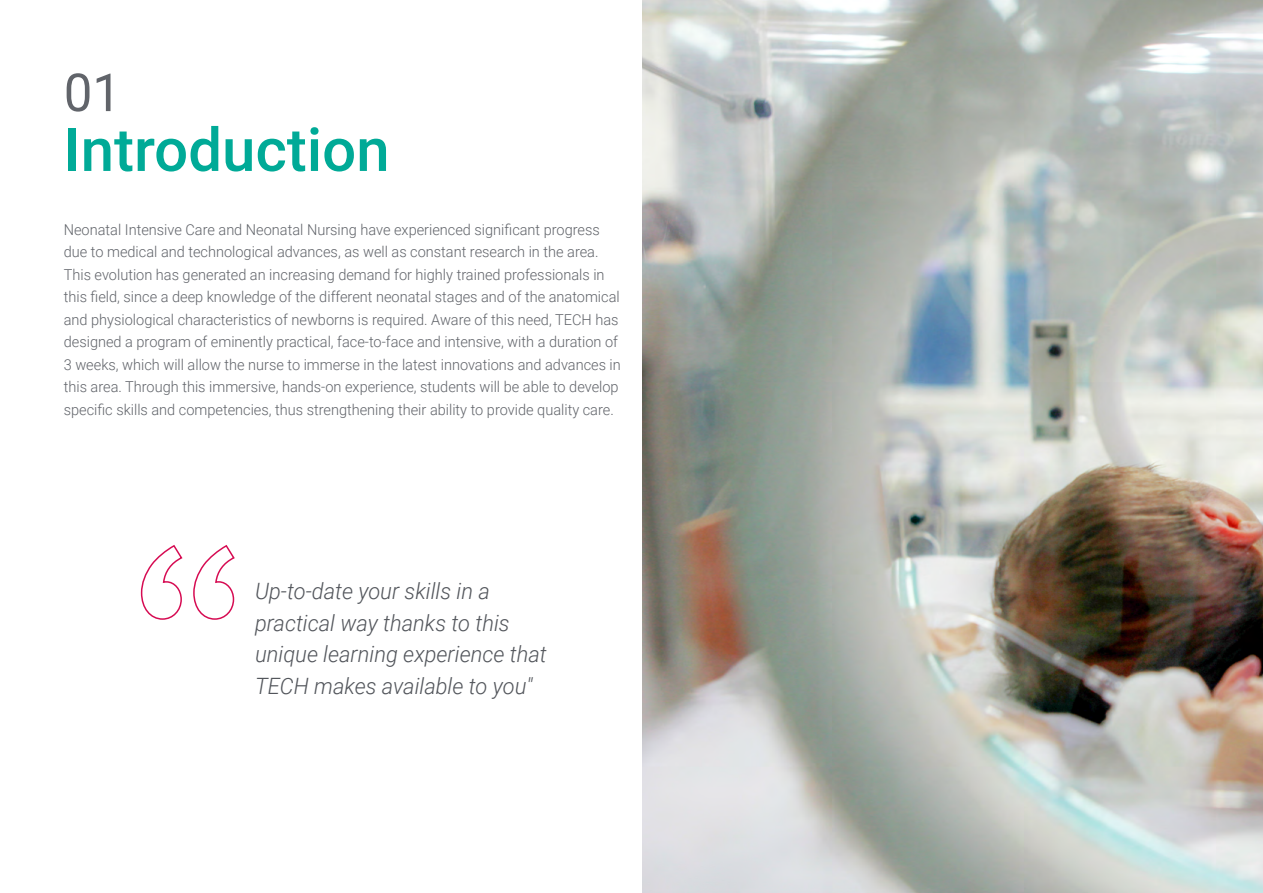
<style>
.page{position:relative;width:1263px;height:893px;background:#fff}
.page>*{position:absolute;margin:0;border:0;box-sizing:border-box;transform-origin:0 0}
.t1{font:500 60px "Roboto";color:#00aa97}
.t2{font:52.5px "Roboto";color:#61646a}
.t3{font:italic 300 22.5px/31.5px "Roboto";color:#52555b}
.t4{font:300 15px/22.5px "Roboto";color:#61646a}
</style>
<div class="page">
<svg style="left:140px;top:545px;width:95px;height:75px"></svg>
<img style="left:642px;top:0;width:621px;height:893px">
<h2 class="t2" style="left:64px;top:56px;width:59px">01</h2>
<h1 class="t1" style="left:64px;top:108px;width:327px">Introduction</h1>
<p class="t4" style="left:64px;top:217px;width:558px">Neonatal Intensive Care and Neonatal Nursing have experienced significant progress due to medical and technological advances, as well as constant research in the area.<br>This evolution has generated an increasing demand for highly trained professionals in this field, since a deep knowledge of the different neonatal stages and of the anatomical and physiological characteristics of newborns is required. Aware of this need, TECH has designed a program of eminently practical, face-to-face and intensive, with a duration of 3 weeks, which will allow the nurse to immerse in the latest innovations and advances in this area. Through this immersive, hands-on experience, students will be able to develop specific skills and competencies, thus strengthening their ability to provide quality care.</p>
<h3 class="t3" style="left:255px;top:575px;width:293px">Up-to-date your skills in a practical way thanks to this unique learning experience that<br>TECH makes available to you"</h3>
</div>
